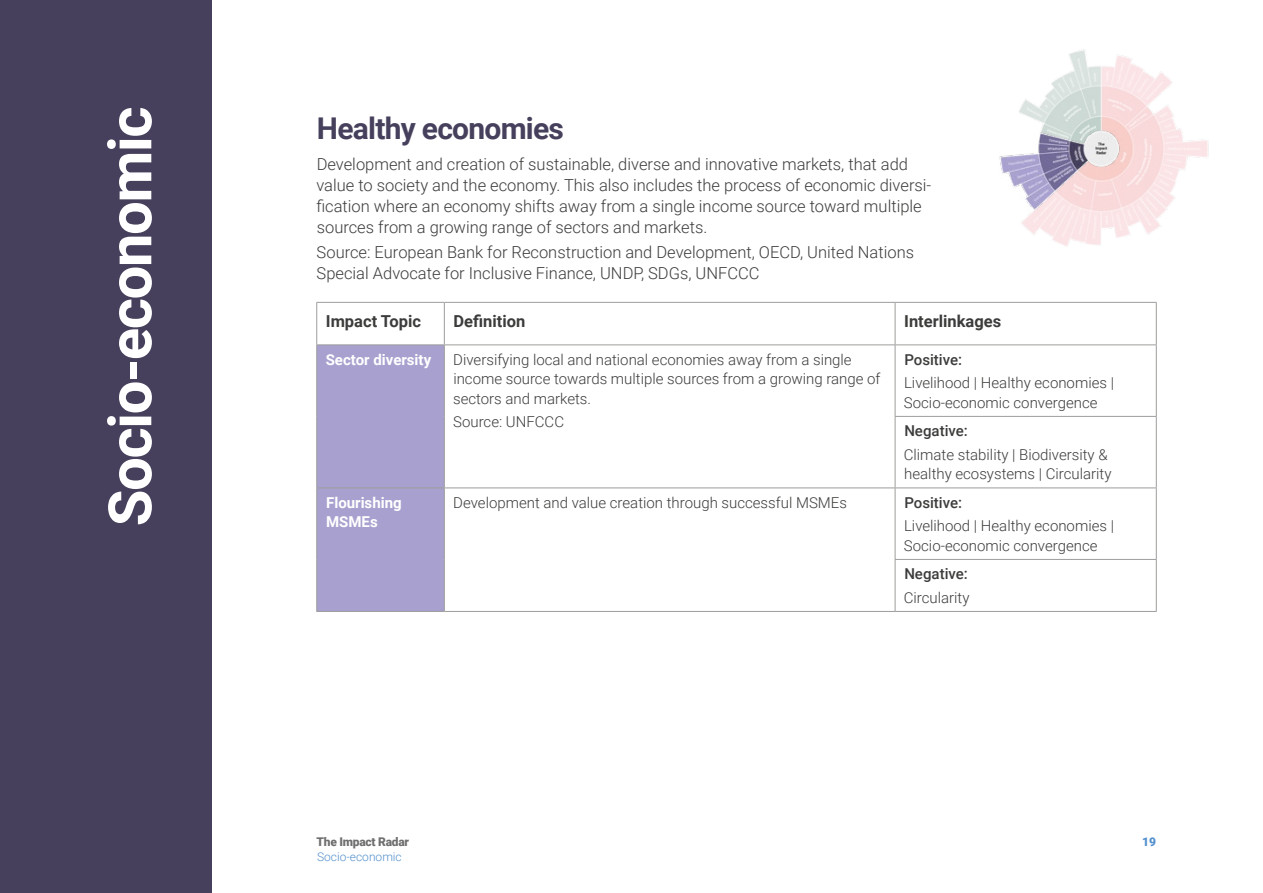
<style>
.page{position:relative;width:1263px;height:893px;background:#fff}
.page>*{position:absolute;margin:0;border:0;box-sizing:border-box;transform-origin:0 0}
.t1{font:700 60px "Roboto";letter-spacing:-.025em;color:#fff}
.t2{font:700 30px "Roboto";letter-spacing:-.025em;color:#47405d}
.t3{font:300 16.5px/21px "Roboto";color:#3c3c3b}
.t4{font:700 16.5px "Roboto";color:#3c3c3b}
.t5{font:300 15px/19.5px "Roboto";color:#3c3c3b}
.t6{font:500 15px "Roboto";color:#3c3c3b}
.t7{font:700 15px/19.5px "Roboto";color:#fff}
.t8{font:900 12px "Roboto";letter-spacing:-.02em;color:#706f6f}
.t9{font:300 12px "Roboto";color:#5390cd}
.t10{font:900 12px "Roboto";color:#5390cd}
</style>
<div class="page">
<div style="left:317px;top:345px;width:127px;height:266px;background:#a8a1cf"></div>
<hr style="left:895px;top:416px;width:262px;height:1px;background:#9d9d9c">
<hr style="left:895px;top:487px;width:262px;height:1px;background:#9d9d9c">
<hr style="left:895px;top:559px;width:262px;height:1px;background:#9d9d9c">
<hr style="left:1156px;top:345px;width:1px;height:71px;background:#9d9d9c">
<hr style="left:1156px;top:417px;width:1px;height:70px;background:#9d9d9c">
<hr style="left:1156px;top:488px;width:1px;height:71px;background:#9d9d9c">
<hr style="left:1156px;top:560px;width:1px;height:51px;background:#9d9d9c">
<hr style="left:895px;top:345px;width:1px;height:71px;background:#9d9d9c">
<hr style="left:895px;top:417px;width:1px;height:70px;background:#9d9d9c">
<hr style="left:316px;top:345px;width:1px;height:71px;background:#9d9d9c">
<hr style="left:444px;top:345px;width:1px;height:71px;background:#9d9d9c">
<hr style="left:316px;top:416px;width:1px;height:71px;background:#9d9d9c">
<hr style="left:444px;top:416px;width:1px;height:71px;background:#9d9d9c">
<hr style="left:316px;top:487px;width:128px;height:1px;background:#9d9d9c">
<hr style="left:316px;top:488px;width:1px;height:71px;background:#9d9d9c">
<hr style="left:316px;top:559px;width:1px;height:52px;background:#9d9d9c">
<hr style="left:444px;top:487px;width:451px;height:1px;background:#9d9d9c">
<hr style="left:444px;top:488px;width:1px;height:71px;background:#9d9d9c">
<hr style="left:895px;top:488px;width:1px;height:71px;background:#9d9d9c">
<hr style="left:444px;top:559px;width:1px;height:52px;background:#9d9d9c">
<hr style="left:895px;top:560px;width:1px;height:51px;background:#9d9d9c">
<hr style="left:316px;top:302px;width:128px;height:1px;background:#9d9d9c">
<hr style="left:316px;top:303px;width:1px;height:41px;background:#9d9d9c">
<hr style="left:444px;top:302px;width:451px;height:1px;background:#9d9d9c">
<hr style="left:444px;top:303px;width:1px;height:41px;background:#9d9d9c">
<hr style="left:895px;top:302px;width:262px;height:1px;background:#9d9d9c">
<hr style="left:895px;top:303px;width:1px;height:41px;background:#9d9d9c">
<hr style="left:1156px;top:303px;width:1px;height:41px;background:#9d9d9c">
<hr style="left:316px;top:344px;width:128px;height:1px;background:#9d9d9c">
<hr style="left:444px;top:344px;width:451px;height:1px;background:#9d9d9c">
<hr style="left:895px;top:344px;width:262px;height:1px;background:#9d9d9c">
<hr style="left:316px;top:611px;width:128px;height:1px;background:#9d9d9c">
<hr style="left:444px;top:611px;width:451px;height:1px;background:#9d9d9c">
<hr style="left:895px;top:611px;width:262px;height:1px;background:#9d9d9c">
<div style="left:0;top:0;width:211px;height:893px;background:#47405d"></div>
<img style="left:999px;top:49px;width:210px;height:197px">
<h1 class="t1" style="left:88px;top:526px;width:421px;rotate:-90deg">Socio-economic</h1>
<h2 class="t2" style="left:317px;top:107px;width:249px">Healthy economies</h2>
<p class="t3" style="left:316px;top:153px;width:616px">Development and creation of sustainable, diverse and innovative markets, that add value to society and the economy. This also includes the process of economic diversi&shy;fication where an economy shifts away from a single income source toward multiple sources from a growing range of sectors and markets.</p>
<p class="t3" style="left:317px;top:241px;width:599px">Source: European Bank for Reconstruction and Development, OECD, United Nations<br>Special Advocate for Inclusive Finance, UNDP, SDGs, UNFCCC</p>
<p class="t4" style="left:326px;top:310px;width:97px">Impact Topic</p>
<p class="t4" style="left:454px;top:310px;width:73px">Definition</p>
<p class="t4" style="left:904px;top:310px;width:99px">Interlinkages</p>
<p class="t7" style="left:326px;top:349px;width:107px">Sector diversity</p>
<p class="t5" style="left:453px;top:349px;width:429px">Diversifying local and national economies away from a single income source towards multiple sources from a growing range of sectors and markets.</p>
<p class="t5" style="left:453px;top:412px;width:112px">Source: UNFCCC</p>
<p class="t6" style="left:904px;top:349px;width:59px">Positive:</p>
<p class="t5" style="left:904px;top:373px;width:212px">Livelihood | Healthy economies |<br>Socio-economic convergence</p>
<p class="t6" style="left:904px;top:420px;width:65px">Negative:</p>
<p class="t5" style="left:904px;top:444px;width:209px">Climate stability | Biodiversity &amp; healthy ecosystems | Circularity</p>
<p class="t7" style="left:326px;top:492px;width:77px">Flourishing<br>MSMEs</p>
<p class="t5" style="left:453px;top:492px;width:395px">Development and value creation through successful MSMEs</p>
<p class="t6" style="left:904px;top:492px;width:59px">Positive:</p>
<p class="t5" style="left:904px;top:516px;width:212px">Livelihood | Healthy economies |<br>Socio-economic convergence</p>
<p class="t6" style="left:904px;top:563px;width:65px">Negative:</p>
<p class="t5" style="left:904px;top:587px;width:67px">Circularity</p>
<p class="t8" style="left:316px;top:833px;width:94px">The Impact Radar</p>
<p class="t10" style="left:1142px;top:833px;width:15px">19</p>
<p class="t9" style="left:317px;top:848px;width:86px">Socio-economic</p>
</div>
